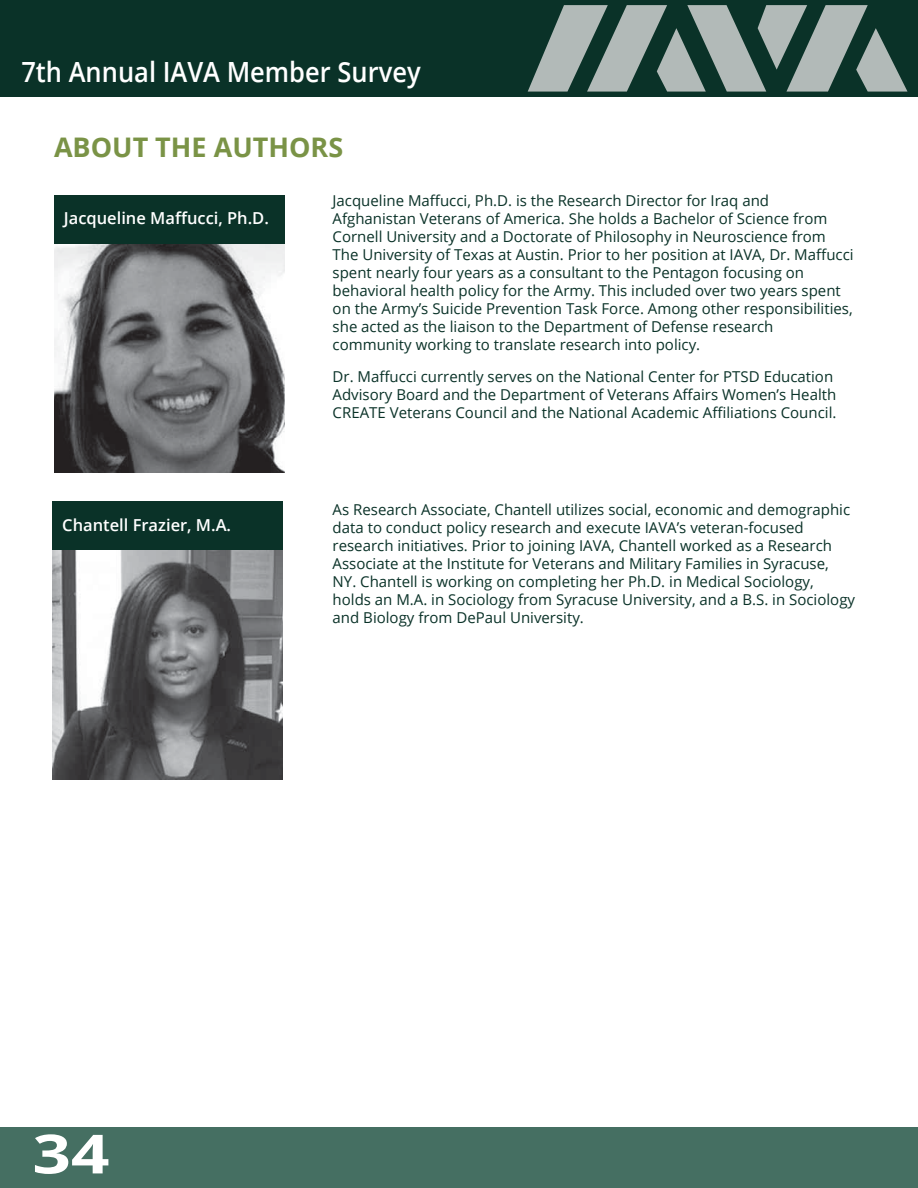
<style>
.page{position:relative;width:918px;height:1188px;background:#fff}
.page>*{position:absolute;margin:0;border:0;box-sizing:border-box;transform-origin:0 0}
.t1{font:700 54px "Open Sans";color:#fff;scale:1.25 1}
.t2{font:600 27.75px "Open Sans";color:#fff;scale:.92 1}
.t3{font:700 27px "Open Sans";color:#7a9346}
.t4{font:600 16.5px "Open Sans";color:#fff}
.t5{font:15px/18px "Open Sans";color:#0a3228}
</style>
<div class="page">
<div style="left:0;top:1127px;width:918px;height:61px;background:#456f62"></div>
<div style="left:0;top:0;width:918px;height:96px;background:#0a3228"></div>
<svg style="left:528px;top:5px;width:380px;height:87px"></svg>
<div style="left:54px;top:195px;width:230px;height:86px;background:#0a3228"></div>
<img style="left:54px;top:244px;width:230px;height:229px">
<div style="left:52px;top:502px;width:231px;height:86px;background:#0a3228"></div>
<img style="left:52px;top:551px;width:231px;height:229px">
<h2 class="t2" style="left:21px;top:53px;width:170px">7th Annual IAVA</h2>
<h2 class="t2" style="left:227px;top:53px;width:212px">Member Survey</h2>
<h3 class="t3" style="left:54px;top:128px;width:119px">ABOUT THE</h3>
<h3 class="t3" style="left:214px;top:128px;width:37px">AUTH</h3>
<h3 class="t3" style="left:289px;top:128px;width:56px">ORS</h3>
<p class="t4" style="left:64px;top:207px;width:207px">Jacqueline Maffucci, Ph.D.</p>
<p class="t4" style="left:62px;top:514px;width:170px">Chantell Frazier, M .A.</p>
<p class="t5" style="left:333px;top:191px;width:522px">Jacqueline Maffucci, Ph.D. is the Research Director for Iraq and Afghanistan Veterans of America. She holds a Bachelor of Science from Cornell University and a Doctorate of Philosophy in Neuroscience from The University of Texas at Austin. Prior to her position at IAVA, Dr. Maffucci spent nearly four years as a consultant to the Pentagon focusing on behavioral health policy for the Army. This included over two years spent on the Army’s Suicide Prevention Task Force. Among other responsibilities, she acted as the liaison to the Department of Defense research community working to translate research into policy.</p>
<p class="t5" style="left:333px;top:367px;width:505px">Dr. Maffucci currently serves on the National Center for PTSD Education<br>Advisory Board and the Department of Veterans Affairs Women’s Health<br>CREATE Veterans Council and the National Academic Affiliations Council.</p>
<p class="t5" style="left:333px;top:500px;width:524px">As Research Associate, Chantell utilizes social, economic and demographic data to conduct policy research and execute IAVA’s veteran-focused research initiatives. Prior to joining IAVA, Chantell worked as a Research Associate at the Institute for Veterans and Military Families in Syracuse, NY. Chantell is working on completing her Ph.D. in Medical Sociology, holds an M.A. in Sociology from Syracuse University, and a B.S. in Sociology and Biology from DePaul University.</p>
<h1 class="t1" style="left:32px;top:1116px;width:63px">34</h1>
</div>
